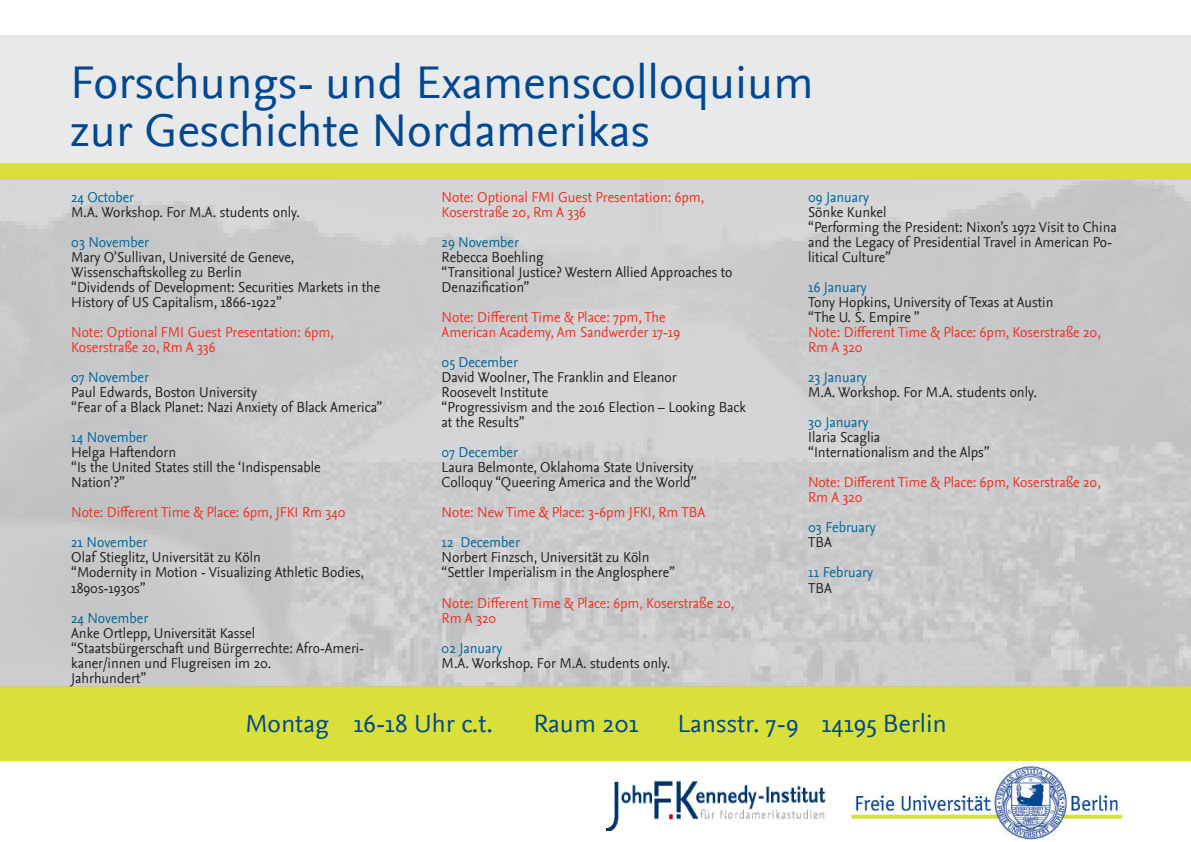
<style>
.page{position:relative;width:1191px;height:842px;background:#fff}
.page>*{position:absolute;margin:0;border:0;box-sizing:border-box;transform-origin:0 0}
.Headline{font:48px "Nexus Sans";color:#014890}
.Unterzeile{font:26px "Nexus Sans";color:#014890}
.t1{font:15px/15px "Nexus Sans";color:#231f20;scale:.94 1}
.t2{font:15px/15px "Nexus Sans";color:#ef3122;scale:.94 1}
.t3{font:15px "Nexus Sans";color:#069;scale:.94 1}
</style>
<div class="page">
<div style="left:0;top:35px;width:1191px;height:129px;background:#e8e9ea"></div>
<div style="left:0;top:686px;width:1191px;height:74px;background:#d8e039"></div>
<div style="left:0;top:173px;width:1191px;height:513px;background:#c9cacc"></div>
<img style="left:606px;top:780px;width:219px;height:51px">
<img style="left:851px;top:767px;width:271px;height:72px">
<div style="left:0;top:163px;width:1191px;height:17px;background:#d8e039"></div>
<p class="Headline" style="left:70px;top:55px;width:745px">Forschungs- und Examenscolloquium</p>
<p class="Headline" style="left:70px;top:103px;width:581px">zur Geschichte Nordamerikas</p>
<p class="t3" style="left:71px;top:189px;width:68px">24 October</p>
<p class="t1" style="left:71px;top:205px;width:245px">M.A. Workshop. For M.A. students only.</p>
<p class="t3" style="left:71px;top:234px;width:84px">03 November</p>
<p class="t1" style="left:71px;top:250px;width:239px">Mary O’Sullivan, Université de Geneve,</p>
<p class="t1" style="left:71px;top:265px;width:183px">Wissenschaftskolleg zu Berlin</p>
<p class="t1" style="left:71px;top:280px;width:330px">“Dividends of Development: Securities Markets in the<br>History of US Capitalism, 1866-1922”</p>
<p class="t2" style="left:71px;top:325px;width:281px">Note: Optional FMI Guest Presentation: 6pm,</p>
<p class="t2" style="left:71px;top:340px;width:155px">Koserstraße 20, Rm A 336</p>
<p class="t3" style="left:71px;top:369px;width:84px">07 November</p>
<p class="t1" style="left:71px;top:385px;width:199px">Paul Edwards, Boston University</p>
<p class="t1" style="left:71px;top:400px;width:332px">“Fear of a Black Planet: Nazi Anxiety of Black America”</p>
<p class="t3" style="left:71px;top:429px;width:83px">14 November</p>
<p class="t1" style="left:71px;top:445px;width:113px">Helga Haftendorn</p>
<p class="t1" style="left:71px;top:460px;width:267px">“Is the United States still the ‘Indispensable</p>
<p class="t1" style="left:71px;top:475px;width:59px">Nation’?”</p>
<p class="t2" style="left:71px;top:505px;width:293px">Note: Different Time &amp; Place: 6pm, JFKI Rm 340</p>
<p class="t3" style="left:71px;top:534px;width:82px">21 November</p>
<p class="t1" style="left:71px;top:550px;width:203px">Olaf Stieglitz, Universität zu Köln</p>
<p class="t1" style="left:71px;top:565px;width:313px">“Modernity in Motion - Visualizing Athletic Bodies,<br>1890s-1930s”</p>
<p class="t3" style="left:71px;top:609px;width:83px">24 November</p>
<p class="t1" style="left:71px;top:625px;width:197px">Anke Ortlepp, Universität Kassel</p>
<p class="t1" style="left:71px;top:640px;width:313px">“Staatsbürgerschaft und Bürgerrechte: Afro-Ameri&shy;kaner/innen und Flugreisen im 20.</p>
<p class="t1" style="left:71px;top:670px;width:81px">Jahrhundert”</p>
<p class="t2" style="left:441px;top:190px;width:281px">Note: Optional FMI Guest Presentation: 6pm,</p>
<p class="t2" style="left:441px;top:205px;width:155px">Koserstraße 20, Rm A 336</p>
<p class="t3" style="left:441px;top:234px;width:84px">29 November</p>
<p class="t1" style="left:441px;top:250px;width:110px">Rebecca Boehling</p>
<p class="t1" style="left:441px;top:265px;width:311px">“Transitional Justice? Western Allied Approaches to<br>Denazification”</p>
<p class="t2" style="left:441px;top:310px;width:240px">Note: Different Time &amp; Place: 7pm, The</p>
<p class="t2" style="left:441px;top:325px;width:255px">American Academy, Am Sandwerder 17-19</p>
<p class="t3" style="left:441px;top:354px;width:83px">05 December</p>
<p class="t1" style="left:441px;top:370px;width:251px">David Woolner, The Franklin and Eleanor</p>
<p class="t1" style="left:441px;top:385px;width:115px">Roosevelt Institute</p>
<p class="t1" style="left:441px;top:400px;width:325px">“Progressivism and the 2016 Election – Looking Back at the Results”</p>
<p class="t3" style="left:441px;top:444px;width:83px">07 December</p>
<p class="t1" style="left:441px;top:460px;width:269px">Laura Belmonte, Oklahoma State University</p>
<p class="t1" style="left:441px;top:475px;width:273px">Colloquy “Queering America and the World”</p>
<p class="t2" style="left:441px;top:505px;width:282px">Note: New Time &amp; Place: 3-6pm JFKI, Rm TBA</p>
<p class="t3" style="left:441px;top:534px;width:85px">12 December</p>
<p class="t1" style="left:441px;top:550px;width:222px">Norbert Finzsch, Universität zu Köln</p>
<p class="t1" style="left:441px;top:565px;width:250px">“Settler Imperialism in the Anglosphere”</p>
<p class="t2" style="left:441px;top:595px;width:313px">Note: Different Time &amp; Place: 6pm, Koserstraße 20,<br>Rm A 320</p>
<p class="t3" style="left:441px;top:639px;width:66px">02 January</p>
<p class="t1" style="left:441px;top:655px;width:245px">M.A. Workshop. For M.A. students only.</p>
<p class="t3" style="left:808px;top:189px;width:66px">09 January</p>
<p class="t1" style="left:808px;top:205px;width:85px">Sönke Kunkel</p>
<p class="t1" style="left:808px;top:220px;width:330px">“Performing the President: Nixon’s 1972 Visit to China and the Legacy of Presidential Travel in American Po&shy;litical Culture”</p>
<p class="t3" style="left:808px;top:279px;width:64px">16 January</p>
<p class="t1" style="left:808px;top:295px;width:262px">Tony Hopkins, University of Texas at Austin</p>
<p class="t1" style="left:808px;top:310px;width:120px">“The U. S. Empire ”</p>
<p class="t2" style="left:808px;top:325px;width:313px">Note: Different Time &amp; Place: 6pm, Koserstraße 20,<br>Rm A 320</p>
<p class="t3" style="left:808px;top:369px;width:64px">23 January</p>
<p class="t1" style="left:808px;top:385px;width:245px">M.A. Workshop. For M.A. students only.</p>
<p class="t3" style="left:808px;top:414px;width:65px">30 January</p>
<p class="t1" style="left:808px;top:430px;width:78px">Ilaria Scaglia</p>
<p class="t1" style="left:808px;top:445px;width:195px">“Internationalism and the Alps”</p>
<p class="t2" style="left:808px;top:475px;width:313px">Note: Different Time &amp; Place: 6pm, Koserstraße 20,<br>Rm A 320</p>
<p class="t3" style="left:808px;top:519px;width:73px">03 February</p>
<p class="t1" style="left:808px;top:535px;width:27px">TBA</p>
<p class="t3" style="left:808px;top:564px;width:70px">11 February</p>
<p class="t1" style="left:808px;top:580px;width:27px">TBA</p>
<p class="Unterzeile" style="left:245px;top:709px;width:249px">Montag 16-18 Uhr c.t.</p>
<p class="Unterzeile" style="left:533px;top:709px;width:107px">Raum 201</p>
<p class="Unterzeile" style="left:677px;top:709px;width:271px">Lansstr. 7-9 14195 Berlin</p>
</div>
